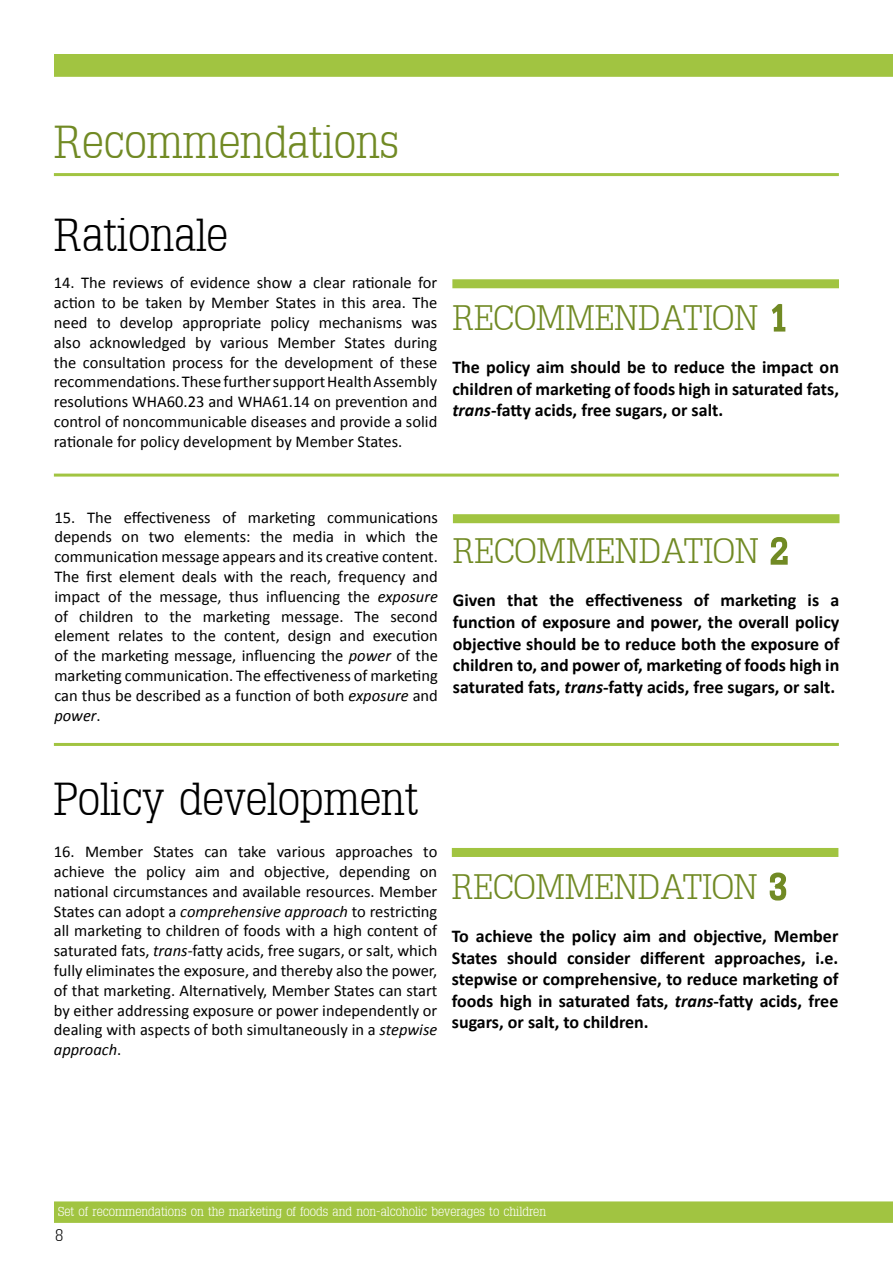
<style>
.page{position:relative;width:893px;height:1263px;background:#fff}
.page>*{position:absolute;margin:0;border:0;box-sizing:border-box;transform-origin:0 0}
.t1{font:300 45px "Typo Slabserif";color:#000}
.t2{font:300 45px "Typo Slabserif";color:#718a24}
.t3{font:300 34.5px "Typo Slabserif";color:#718a24}
.t4{font:700 18px/21.6px "Calibri";color:#000;text-align:justify}
.t5{font:16.5px/19.8px "Calibri";color:#000;text-align:justify}
.t6{font:300 16.5px "Typo Slabserif";color:#000}
.t7{font:300 12.75px "Typo Slabserif";color:#fff}
.s1{font-style:italic}
</style>
<div class="page">
<div style="left:54px;top:1202px;width:839px;height:21px;background:#a1c441"></div>
<div style="left:54px;top:54px;width:839px;height:23px;background:#a1c441"></div>
<svg style="left:769px;top:872px;width:18px;height:29px"></svg>
<div style="left:452px;top:848px;width:386px;height:9px;background:#a1c441"></div>
<svg style="left:770px;top:537px;width:18px;height:28px"></svg>
<div style="left:453px;top:514px;width:386px;height:9px;background:#a1c441"></div>
<svg style="left:772px;top:303px;width:14px;height:29px"></svg>
<hr style="left:54px;top:173px;width:785px;height:3px;background:#a1c441">
<hr style="left:54px;top:474px;width:785px;height:3px;background:#a1c441">
<hr style="left:54px;top:743px;width:785px;height:3px;background:#a1c441">
<div style="left:452px;top:279px;width:387px;height:9px;background:#a1c441"></div>
<h1 class="t2" style="left:54px;top:117px;width:347px">Recommendations</h1>
<h1 class="t1" style="left:54px;top:209px;width:176px">Rationale</h1>
<p class="t5" style="left:54px;top:272px;width:385px">14. The reviews of evidence show a clear rationale for action to be taken by Member States in this area. The need to develop appropriate policy mechanisms was also acknowledged by various Member States during the consultation process for the development of these recommendations. These further support Health Assembly resolutions WHA60.23 and WHA61.14 on prevention and control of noncommunicable diseases and provide a solid rationale for policy development by Member States.</p>
<h2 class="t3" style="left:452px;top:298px;width:336px">RECOMMENDATION 1</h2>
<p class="t4" style="left:452px;top:356px;width:388px">The policy aim should be to reduce the impact on children of marketing of foods high in saturated fats, <span class="s1">trans</span>-fatty acids, free sugars, or salt.</p>
<p class="t5" style="left:54px;top:506px;width:385px">15. The effectiveness of marketing communications depends on two elements: the media in which the communication message appears and its creative content.<br>The first element deals with the reach, frequency and impact of the message, thus influencing the <span class="s1">exposure </span>of children to the marketing message. The second element relates to the content, design and execution of the marketing message, influencing the <span class="s1">power</span> of the marketing communication. The effectiveness of marketing can thus be described as a function of both <span class="s1">exposure</span> and <span class="s1">power</span>.</p>
<h2 class="t3" style="left:453px;top:531px;width:336px">RECOMMENDATION 2</h2>
<p class="t4" style="left:453px;top:589px;width:388px">Given that the effectiveness of marketing is a function of exposure and power, the overall policy objective should be to reduce both the exposure of children to, and power of, marketing of foods high in saturated fats, <span class="s1">trans</span>-fatty acids, free sugars, or salt.</p>
<h1 class="t1" style="left:54px;top:774px;width:366px">Policy development</h1>
<p class="t5" style="left:54px;top:841px;width:385px">16. Member States can take various approaches to achieve the policy aim and objective, depending on national circumstances and available resources. Member States can adopt a <span class="s1">comprehensive approach</span> to restricting all marketing to children of foods with a high content of saturated fats, <span class="s1">trans</span>-fatty acids, free sugars, or salt, which fully eliminates the exposure, and thereby also the power, of that marketing. Alternatively, Member States can start by either addressing exposure or power independently or dealing with aspects of both simultaneously in a <span class="s1">stepwise approach</span>.</p>
<h2 class="t3" style="left:452px;top:867px;width:336px">RECOMMENDATION 3</h2>
<p class="t4" style="left:452px;top:924px;width:388px">To achieve the policy aim and objective, Member States should consider different approaches, i.e. stepwise or comprehensive, to reduce marketing of foods high in saturated fats, <span class="s1">trans</span>-fatty acids, free sugars, or salt, to children.</p>
<p class="t7" style="left:58px;top:1204px;width:489px">Set of recommendations on the marketing of foods and non-alcoholic beverages to children</p>
<p class="t6" style="left:55px;top:1225px;width:10px">8</p>
</div>
